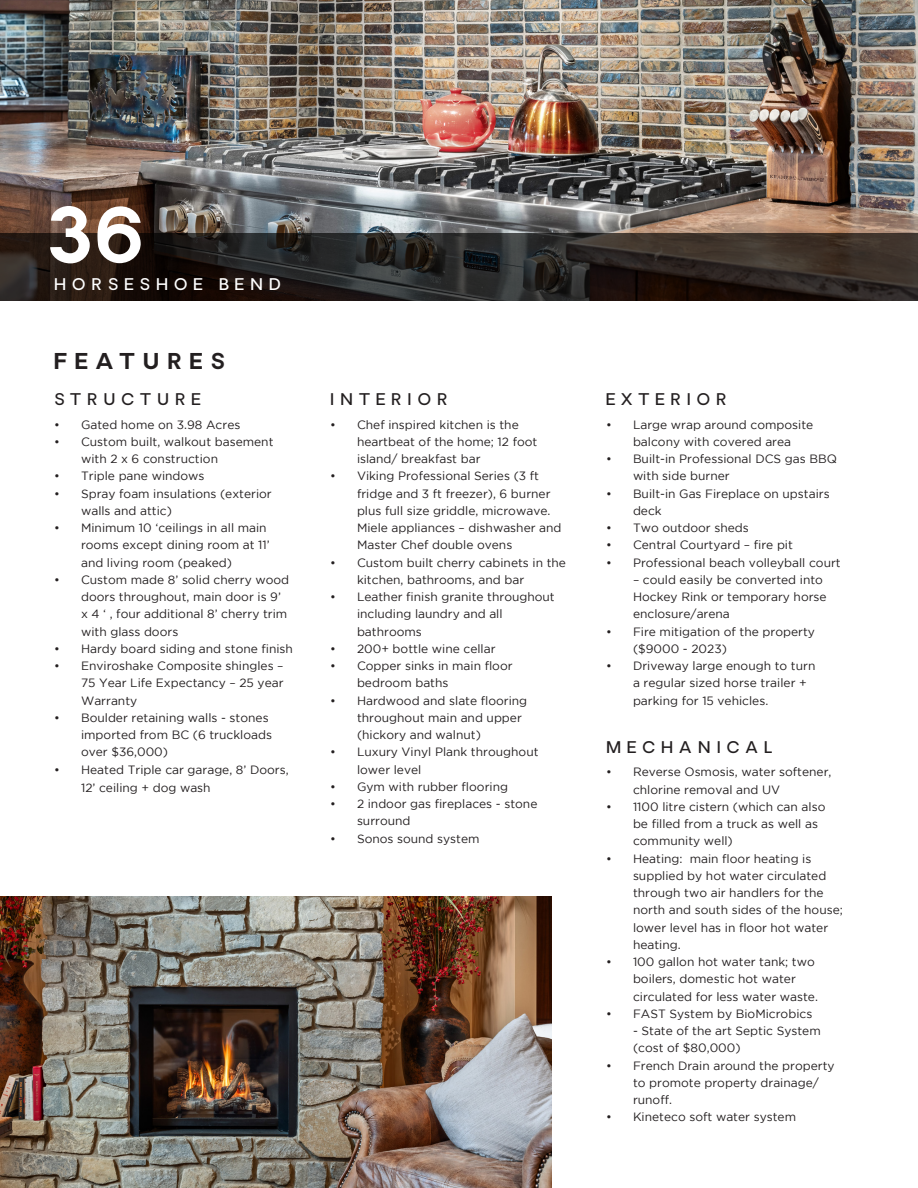
<style>
.page{position:relative;width:918px;height:1188px;background:#fff}
.page>*{position:absolute;margin:0;border:0;box-sizing:border-box;transform-origin:0 0}
.t1{font:700 74.55px "Oakes";color:#fff;scale:1.05 1}
.t2{font:700 21.3px "Oakes";letter-spacing:.36em;color:#231f20;scale:1.05 1}
.t3{font:500 15.75px "Oakes";letter-spacing:.36em;color:#231f20;scale:1.05 1}
.t4{font:500 15.75px "Oakes";letter-spacing:.36em;color:#fff;scale:1.05 1}
.t5{font:12px/17.2px "Gotham";color:#231f20}
</style>
<div class="page">
<img style="left:0;top:0;width:918px;height:233px">
<svg style="left:0;top:233px;width:918px;height:67px"></svg>
<img style="left:0;top:896px;width:552px;height:292px">
<p class="t1" style="left:48px;top:185px;width:94px">36</p>
<p class="t4" style="left:54px;top:274px;width:218px">HORSESHOE BEND</p>
<p class="t2" style="left:54px;top:347px;width:164px">FEATURES</p>
<p class="t3" style="left:54px;top:389px;width:141px">STRUCTURE</p>
<p class="t5" style="left:54px;top:416px;width:188px">• Gated home on 3.98 Acres</p>
<p class="t5" style="left:81px;top:433px;width:194px;text-indent:-27px">• Custom built, walkout basement with 2 x 6 construction</p>
<p class="t5" style="left:54px;top:467px;width:152px">• Triple pane windows</p>
<p class="t5" style="left:81px;top:485px;width:192px;text-indent:-27px">• Spray foam insulations (exterior walls and attic)</p>
<p class="t5" style="left:81px;top:519px;width:190px;text-indent:-27px">• Minimum 10 ‘ceilings in all main rooms except dining room at 11’ and living room (peaked)</p>
<p class="t5" style="left:81px;top:571px;width:210px;text-indent:-27px">• Custom made 8’ solid cherry wood doors throughout, main door is 9’ x 4 ‘ , four additional 8’ cherry trim with glass doors</p>
<p class="t5" style="left:54px;top:640px;width:240px">• Hardy board siding and stone finish</p>
<p class="t5" style="left:81px;top:657px;width:204px;text-align:justify;text-indent:-27px">• Enviroshake Composite shingles – 75 Year Life Expectancy – 25 year Warranty</p>
<p class="t5" style="left:81px;top:709px;width:192px;text-indent:-27px">• Boulder retaining walls - stones imported from BC (6 truckloads over $36,000)</p>
<p class="t5" style="left:81px;top:760px;width:209px;line-height:18px;text-indent:-27px">• Heated Triple car garage, 8’ Doors,<br>12’ ceiling + dog wash</p>
<p class="t3" style="left:330px;top:389px;width:113px">INTERIOR</p>
<p class="t5" style="left:357px;top:416px;width:182px;text-indent:-27px">• Chef inspired kitchen is the heartbeat of the home; 12 foot island/ breakfast bar</p>
<p class="t5" style="left:357px;top:467px;width:206px;text-indent:-27px">• Viking Professional Series (3 ft fridge and 3 ft freezer), 6 burner plus full size griddle, microwave.<br>Miele appliances – dishwasher and<br>Master Chef double ovens</p>
<p class="t5" style="left:357px;top:554px;width:211px;text-indent:-27px">• Custom built cherry cabinets in the kitchen, bathrooms, and bar</p>
<p class="t5" style="left:357px;top:588px;width:199px;text-indent:-27px">• Leather finish granite throughout including laundry and all bathrooms</p>
<p class="t5" style="left:330px;top:640px;width:167px">• 200+ bottle wine cellar</p>
<p class="t5" style="left:357px;top:657px;width:157px;text-indent:-27px">• Copper sinks in main floor bedroom baths</p>
<p class="t5" style="left:357px;top:692px;width:172px;text-indent:-27px">• Hardwood and slate flooring throughout main and upper (hickory and walnut)</p>
<p class="t5" style="left:357px;top:743px;width:183px;text-indent:-27px">• Luxury Vinyl Plank throughout lower level</p>
<p class="t5" style="left:330px;top:778px;width:180px">• Gym with rubber flooring</p>
<p class="t5" style="left:357px;top:795px;width:182px;text-indent:-27px">• 2 indoor gas fireplaces - stone surround</p>
<p class="t5" style="left:330px;top:830px;width:151px">• Sonos sound system</p>
<p class="t3" style="left:606px;top:389px;width:116px">EXTERIOR</p>
<p class="t5" style="left:606px;top:416px;width:209px;text-align:center">• Large wrap around composite balcony with covered area</p>
<p class="t5" style="left:633px;top:450px;width:205px;text-indent:-27px">• Built-in Professional DCS gas BBQ with side burner</p>
<p class="t5" style="left:633px;top:485px;width:198px;text-indent:-27px">• Built-in Gas Fireplace on upstairs deck</p>
<p class="t5" style="left:606px;top:519px;width:144px">• Two outdoor sheds</p>
<p class="t5" style="left:606px;top:536px;width:188px">• Central Courtyard – fire pit</p>
<p class="t5" style="left:606px;top:554px;width:236px">• Professional beach volleyball court</p>
<p class="t5" style="left:633px;top:571px;width:195px">– could easily be converted into<br>Hockey Rink or temporary horse enclosure/arena</p>
<p class="t5" style="left:633px;top:623px;width:183px;text-indent:-27px">• Fire mitigation of the property ($9000 - 2023)</p>
<p class="t5" style="left:633px;top:657px;width:184px;line-height:17.7px;text-indent:-27px">• Driveway large enough to turn a regular sized horse trailer + parking for 15 vehicles.</p>
<p class="t3" style="left:606px;top:737px;width:160px">MECHANICAL</p>
<p class="t5" style="left:633px;top:763px;width:200px;text-indent:-27px">• Reverse Osmosis, water softener, chlorine removal and UV</p>
<p class="t5" style="left:633px;top:798px;width:194px;text-indent:-27px">• 1100 litre cistern (which can also be filled from a truck as well as community well)</p>
<p class="t5" style="left:633px;top:850px;width:211px;text-indent:-27px">• Heating: main floor heating is supplied by hot water circulated through two air handlers for the north and south sides of the house; lower level has in floor hot water heating.</p>
<p class="t5" style="left:633px;top:953px;width:187px;text-indent:-27px">• 100 gallon hot water tank; two boilers, domestic hot water circulated for less water waste.</p>
<p class="t5" style="left:606px;top:1005px;width:208px">• FAST System by BioMicrobics</p>
<p class="t5" style="left:633px;top:1022px;width:189px">- State of the art Septic System (cost of $80,000)</p>
<p class="t5" style="left:633px;top:1057px;width:203px;text-indent:-27px">• French Drain around the property to promote property drainage/ runoff.</p>
<p class="t5" style="left:606px;top:1108px;width:192px">• Kineteco soft water system</p>
</div>
